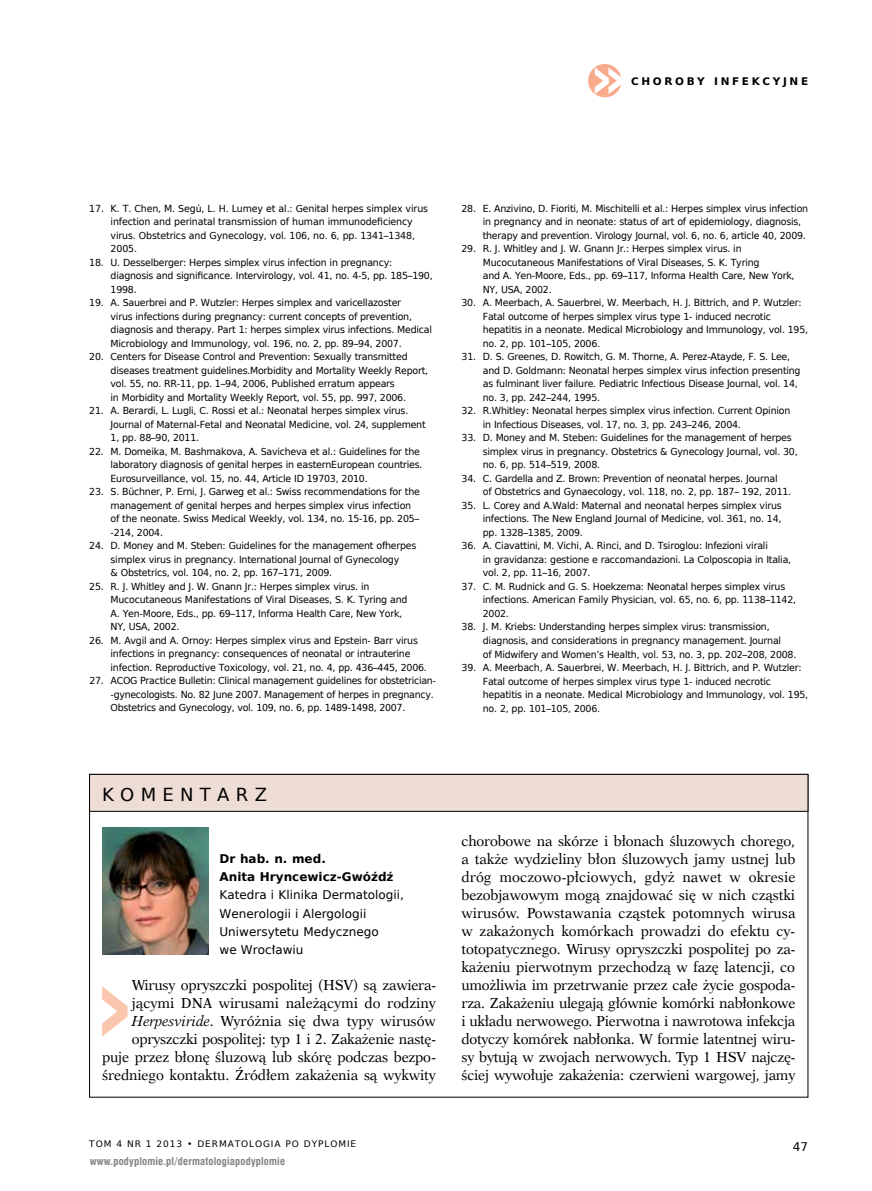
<style>
.page{position:relative;width:872px;height:1191px;background:#fff}
.page>*{position:absolute;margin:0;border:0;box-sizing:border-box;transform-origin:0 0}
.t1{font:18px "Prima Sans EU";letter-spacing:.35em;color:#000}
.t2{font:14.55px/18px "Dutch 823 EU";letter-spacing:-.015em;color:#000;text-align:right;scale:.96 1}
.t3{font:12px/18px "Prima Sans EU";color:#000}
.t4{font:700 12px/18px "Prima Sans EU";color:#000}
.t5{font:700 10.5px "Swis 721 Cn EU";letter-spacing:.02em;color:#808285}
.t6{font:700 10.5px "Prima Sans EU";letter-spacing:.25em;color:#000}
.t7{font:9.75px/13.5px "Prima Sans EU";letter-spacing:-.025em;color:#000}
.t8{font:9px "Prima Sans EU";letter-spacing:.1em;color:#000}
.s1{font-style:italic}
</style>
<div class="page">
<div style="left:588px;top:64px;width:33px;height:33px;background:#f9ac8d;border-radius:50%"></div>
<svg style="left:595px;top:68px;width:26px;height:26px"></svg>
<div style="left:90px;top:774px;width:718px;height:37px;background:#eeddd5"></div>
<div style="left:89px;top:774px;width:719px;height:37px;border:1px solid #000"></div>
<svg style="left:102px;top:986px;width:26px;height:50px"></svg>
<img style="left:102px;top:827px;width:106px;height:127px">
<p class="t6" style="left:631px;top:74px;width:179px">choroby infekcyjne</p>
<p class="t7" style="left:111px;top:201px;width:319px;text-indent:-21px">17. K. T. Chen, m. Segú, l. H. lumey et al.: genital herpes simplex virus infection and perinatal transmission of human immunodeficiency virus. obstetrics and gynecology, vol. 106, no. 6, pp. 1341–1348, 2005.</p>
<p class="t7" style="left:111px;top:255px;width:323px;text-indent:-21px">18. U. Desselberger: Herpes simplex virus infection in pregnancy: diagnosis and significance. intervirology, vol. 41, no. 4-5, pp. 185–190,<br>1998.</p>
<p class="t7" style="left:111px;top:296px;width:323px;text-indent:-21px">19. a. Sauerbrei and p. Wutzler: Herpes simplex and varicellazoster<br>virus infections during pregnancy: current concepts of prevention, diagnosis and therapy. part 1: herpes simplex virus infections. medical microbiology and immunology, vol. 196, no. 2, pp. 89–94, 2007.</p>
<p class="t7" style="left:111px;top:350px;width:319px;text-indent:-21px">20. Centers for Disease Control and prevention: Sexually transmitted diseases treatment guidelines.morbidity and mortality Weekly report, vol. 55, no. rr-11, pp. 1–94, 2006, published erratum appears<br>in morbidity and mortality Weekly report, vol. 55, pp. 997, 2006.</p>
<p class="t7" style="left:111px;top:404px;width:317px;text-indent:-21px">21. a. Berardi, l. lugli, C. rossi et al.: Neonatal herpes simplex virus.<br>Journal of maternal-Fetal and Neonatal medicine, vol. 24, supplement<br>1, pp. 88–90, 2011.</p>
<p class="t7" style="left:111px;top:444px;width:313px;text-indent:-21px">22. m. Domeika, m. Bashmakova, a. Savicheva et al.: guidelines for the laboratory diagnosis of genital herpes in easterneuropean countries. eurosurveillance, vol. 15, no. 44, article iD 19703, 2010.</p>
<p class="t7" style="left:111px;top:485px;width:311px;text-indent:-21px">23. S. Büchner, p. erni, J. garweg et al.: Swiss recommendations for the management of genital herpes and herpes simplex virus infection of the neonate. Swiss medical Weekly, vol. 134, no. 15-16, pp. 205– -214, 2004.</p>
<p class="t7" style="left:111px;top:539px;width:307px;text-indent:-21px">24. D. money and m. Steben: guidelines for the management ofherpes simplex virus in pregnancy. international Journal of gynecology<br>&amp; obstetrics, vol. 104, no. 2, pp. 167–171, 2009.</p>
<p class="t7" style="left:111px;top:579px;width:298px;text-indent:-21px">25. r. J. Whitley and J. W. gnann Jr.: Herpes simplex virus. in mucocutaneous manifestations of Viral Diseases, S. K. Tyring and a. yen-moore, eds., pp. 69–117, informa Health Care, New york, Ny, USa, 2002.</p>
<p class="t7" style="left:111px;top:633px;width:318px;text-indent:-21px">26. m. avgil and a. ornoy: Herpes simplex virus and epstein- Barr virus infections in pregnancy: consequences of neonatal or intrauterine infection. reproductive Toxicology, vol. 21, no. 4, pp. 436–445, 2006.</p>
<p class="t7" style="left:111px;top:674px;width:327px;text-indent:-21px">27. aCog practice Bulletin: Clinical management guidelines for obstetrician--gynecologists. No. 82 June 2007. management of herpes in pregnancy. obstetrics and gynecology, vol. 109, no. 6, pp. 1489-1498, 2007.</p>
<p class="t7" style="left:483px;top:201px;width:327px;text-indent:-21px">28. e. anzivino, D. Fioriti, m. mischitelli et al.: Herpes simplex virus infection in pregnancy and in neonate: status of art of epidemiology, diagnosis, therapy and prevention. Virology Journal, vol. 6, no. 6, article 40, 2009.</p>
<p class="t7" style="left:483px;top:242px;width:313px;text-indent:-21px">29. r. J. Whitley and J. W. gnann Jr.: Herpes simplex virus. in mucocutaneous manifestations of Viral Diseases, S. K. Tyring<br>and a. yen-moore, eds., pp. 69–117, informa Health Care, New york, Ny, USa, 2002.</p>
<p class="t7" style="left:483px;top:296px;width:327px;text-indent:-21px">30. a. meerbach, a. Sauerbrei, W. meerbach, H. J. Bittrich, and p. Wutzler:<br>Fatal outcome of herpes simplex virus type 1- induced necrotic hepatitis in a neonate. medical microbiology and immunology, vol. 195, no. 2, pp. 101–105, 2006.</p>
<p class="t7" style="left:483px;top:350px;width:319px;text-indent:-21px">31. D. S. greenes, D. rowitch, g. m. Thorne, a. perez-atayde, F. S. lee, and D. goldmann: Neonatal herpes simplex virus infection presenting as fulminant liver failure. pediatric infectious Disease Journal, vol. 14, no. 3, pp. 242–244, 1995.</p>
<p class="t7" style="left:483px;top:404px;width:309px;text-indent:-21px">32. r.Whitley: Neonatal herpes simplex virus infection. Current opinion in infectious Diseases, vol. 17, no. 3, pp. 243–246, 2004.</p>
<p class="t7" style="left:483px;top:431px;width:316px;text-indent:-21px">33. D. money and m. Steben: guidelines for the management of herpes simplex virus in pregnancy. obstetrics &amp; gynecology Journal, vol. 30, no. 6, pp. 514–519, 2008.</p>
<p class="t7" style="left:483px;top:471px;width:310px;text-indent:-21px">34. C. gardella and Z. Brown: prevention of neonatal herpes. Journal<br>of obstetrics and gynaecology, vol. 118, no. 2, pp. 187– 192, 2011.</p>
<p class="t7" style="left:483px;top:498px;width:300px;text-align:justify;text-indent:-21px">35. l. Corey and a.Wald: maternal and neonatal herpes simplex virus infections. The New england Journal of medicine, vol. 361, no. 14, pp. 1328–1385, 2009.</p>
<p class="t7" style="left:483px;top:539px;width:310px;text-indent:-21px">36. a. Ciavattini, m. Vichi, a. rinci, and D. Tsiroglou: infezioni virali<br>in gravidanza: gestione e raccomandazioni. la Colposcopia in italia, vol. 2, pp. 11–16, 2007.</p>
<p class="t7" style="left:483px;top:579px;width:315px;text-indent:-21px">37. C. m. rudnick and g. S. Hoekzema: Neonatal herpes simplex virus infections. american Family physician, vol. 65, no. 6, pp. 1138–1142,<br>2002.</p>
<p class="t7" style="left:483px;top:620px;width:315px;text-indent:-21px">38. J. m. Kriebs: Understanding herpes simplex virus: transmission, diagnosis, and considerations in pregnancy management. Journal<br>of midwifery and Women’s Health, vol. 53, no. 3, pp. 202–208, 2008.</p>
<p class="t7" style="left:483px;top:660px;width:327px;text-indent:-21px">39. a. meerbach, a. Sauerbrei, W. meerbach, H. J. Bittrich, and p. Wutzler:<br>Fatal outcome of herpes simplex virus type 1- induced necrotic hepatitis in a neonate. medical microbiology and immunology, vol. 195, no. 2, pp. 101–105, 2006.</p>
<h1 class="t1" style="left:102px;top:781px;width:166px">KomeNTarZ</h1>
<p class="t4" style="left:219px;top:849px;width:175px">Dr hab. n. med.<br>Anita Hryncewicz-Gwóźdź</p>
<p class="t3" style="left:219px;top:886px;width:186px">Katedra i Klinika Dermatologii,<br>Wenerologii i alergologii<br>Uniwersytetu medycznego<br>we Wrocławiu</p>
<p class="t2" style="left:102px;top:976px;width:349px">Wirusy opryszczki pospolitej (HSV) są zawiera&shy;jącymi DNA wirusami należącymi do rodziny <span class="s1">Herpesviride</span>. Wyróżnia się dwa typy wirusów opryszczki pospolitej: typ 1 i 2. Zakażenie nastę&shy;puje przez błonę śluzową lub skórę podczas bezpo&shy;średniego kontaktu. Źródłem zakażenia są wykwity</p>
<p class="t2" style="left:461px;top:832px;width:349px;text-align:justify">chorobowe na skórze i błonach śluzowych chorego, a także wydzieliny błon śluzowych jamy ustnej lub dróg moczowo-płciowych, gdyż nawet w okresie bezobjawowym mogą znajdować się w nich cząstki wirusów. Powstawania cząstek potomnych wirusa w zakażonych komórkach prowadzi do efektu cy&shy;totopatycznego. Wirusy opryszczki pospolitej po za&shy;każeniu pierwotnym przechodzą w fazę latencji, co umożliwia im przetrwanie przez całe życie gospoda&shy;rza. Zakażeniu ulegają głównie komórki nabłonkowe i układu nerwowego. Pierwotna i nawrotowa infekcja dotyczy komórek nabłonka. W formie latentnej wiru&shy;sy bytują w zwojach nerwowych. Typ 1 HSV najczę&shy;ściej wywołuje zakażenia: czerwieni wargowej, jamy</p>
<p class="t8" style="left:89px;top:1137px;width:268px">Tom 4 Nr 1 2013 • DermaTologia po Dyplomie</p>
<p class="t3" style="left:793px;top:1137px;width:17px">47</p>
<p class="t5" style="left:90px;top:1155px;width:197px">www.podyplomie.pl/dermatologiapodyplomie</p>
</div>
